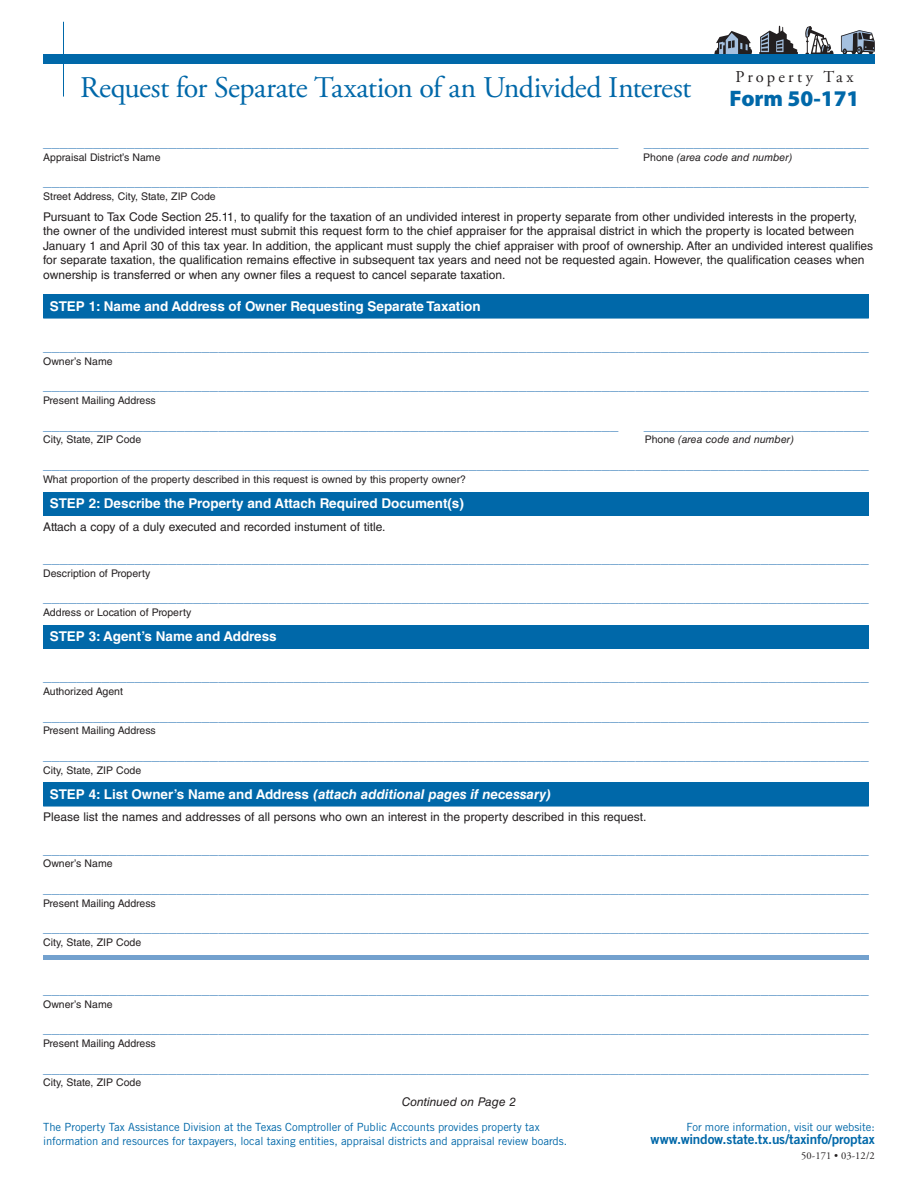
<style>
.page{position:relative;width:918px;height:1188px;background:#fff}
.page>*{position:absolute;margin:0;border:0;box-sizing:border-box;transform-origin:0 0}
.Title{font:30px "Adobe Garamond Pro";letter-spacing:-.025em;color:#0068a9}
.FORM{font:900 22.5px "Myriad Pro";color:#0068a9}
.Property_Tax_Header{font:16.5px "Adobe Garamond Pro";letter-spacing:.185em;color:#231f20}
.Line{font:15px "Helvetica LT Std";color:#5b94c6}
.Divider_Bar{font:700 13.5px "Helvetica LT Std";color:#fff}
.Divider_Bar-2{font:italic 700 13.5px "Helvetica LT Std";color:#fff}
.t1{font:13.5px "Trade Gothic LT Std Bd 2";letter-spacing:-.01em;color:#0068a9}
.Intro_Text{font:12px/14.4px "Helvetica LT Std";color:#231f20}
.Body_text{font:12px "Helvetica LT Std";color:#231f20}
.Body_text-2{font:italic 12px "Helvetica LT Std";color:#231f20}
.t2{font:11.25px/13.5px "Trade Gothic LT Std";letter-spacing:-.005em;color:#0068a9}
.Text_Below_Line{font:10.5px "Helvetica LT Std";color:#231f20}
.Text_Below_Line-2{font:italic 10.5px "Helvetica LT Std";color:#231f20}
.Form_Number_at_Botto{font:10.5px "Adobe Garamond Pro";letter-spacing:.01em;color:#231f20}
.s1{font-style:normal}
</style>
<div class="page">
<svg style="left:759px;top:26px;width:39px;height:28px"></svg>
<svg style="left:714px;top:31px;width:38px;height:23px"></svg>
<svg style="left:805px;top:26px;width:29px;height:28px"></svg>
<svg style="left:841px;top:30px;width:34px;height:24px"></svg>
<div style="left:43px;top:54px;width:832px;height:10px;background:#0068a9"></div>
<hr style="left:63px;top:22px;width:1px;height:75px;background:#0068a9">
<div style="left:43px;top:295px;width:826px;height:23px;background:#0068a9"></div>
<hr style="left:43px;top:318px;width:826px;height:1px;background:#0068a9">
<div style="left:43px;top:492px;width:826px;height:23px;background:#0068a9"></div>
<hr style="left:43px;top:515px;width:826px;height:1px;background:#0068a9">
<div style="left:43px;top:625px;width:826px;height:23px;background:#0068a9"></div>
<hr style="left:43px;top:648px;width:826px;height:1px;background:#0068a9">
<div style="left:43px;top:783px;width:826px;height:23px;background:#0068a9"></div>
<hr style="left:43px;top:806px;width:826px;height:1px;background:#0068a9">
<div style="left:43px;top:955px;width:826px;height:5px;background:#73a1ce"></div>
<p class="Title" style="left:80px;top:69px;width:613px">Request for Separate Taxation of an Undivided Interest</p>
<p class="Property_Tax_Header" style="left:735px;top:67px;width:120px">Property Tax</p>
<p class="FORM" style="left:730px;top:86px;width:131px">Form 50-171</p>
<p class="Line" style="left:43px;top:133px;width:577px">_____________________________________________________________________</p>
<p class="Line" style="left:644px;top:133px;width:227px">___________________________</p>
<p class="Text_Below_Line" style="left:43px;top:151px;width:119px">Appraisal District’s Name</p>
<p class="Text_Below_Line-2" style="left:643px;top:151px;width:151px"><span class="s1">Phone</span> (area code and number)</p>
<p class="Line" style="left:43px;top:172px;width:827px">___________________________________________________________________________________________________</p>
<p class="Text_Below_Line" style="left:43px;top:190px;width:174px">Street Address, City, State, ZIP Code</p>
<p class="Intro_Text" style="left:43px;top:210px;width:831px">Pursuant to Tax Code Section 25.11, to qualify for the taxation of an undivided interest in property separate from other undivided interests in the property, the owner of the undivided interest must submit this request form to the chief appraiser for the appraisal district in which the property is located between January 1 and April 30 of this tax year. In addition, the applicant must supply the chief appraiser with proof of ownership. After an undivided interest qualifies for separate taxation, the qualification remains effective in subsequent tax years and need not be requested again. However, the qualification ceases when ownership is transferred or when any owner files a request to cancel separate taxation.</p>
<p class="Divider_Bar" style="left:50px;top:298px;width:432px">STEP 1: Name and Address of Owner Requesting Separate Taxation</p>
<p class="Line" style="left:43px;top:337px;width:827px">___________________________________________________________________________________________________</p>
<p class="Text_Below_Line" style="left:43px;top:355px;width:71px">Owner’s Name</p>
<p class="Line" style="left:43px;top:377px;width:827px">___________________________________________________________________________________________________</p>
<p class="Text_Below_Line" style="left:43px;top:394px;width:114px">Present Mailing Address</p>
<p class="Line" style="left:43px;top:416px;width:577px">_____________________________________________________________________</p>
<p class="Line" style="left:644px;top:416px;width:227px">___________________________</p>
<p class="Text_Below_Line" style="left:43px;top:434px;width:100px">City, State, ZIP Code</p>
<p class="Text_Below_Line-2" style="left:645px;top:434px;width:151px"><span class="s1">Phone</span> (area code and number)</p>
<p class="Line" style="left:43px;top:455px;width:827px">___________________________________________________________________________________________________</p>
<p class="Text_Below_Line" style="left:43px;top:473px;width:424px">What proportion of the property described in this request is owned by this property owner?</p>
<p class="Divider_Bar" style="left:50px;top:495px;width:416px">STEP 2: Describe the Property and Attach Required Document(s)</p>
<p class="Body_text" style="left:43px;top:519px;width:344px">Attach a copy of a duly executed and recorded instument of title.</p>
<p class="Line" style="left:43px;top:549px;width:827px">___________________________________________________________________________________________________</p>
<p class="Text_Below_Line" style="left:43px;top:567px;width:109px">Description of Property</p>
<p class="Line" style="left:43px;top:588px;width:827px">___________________________________________________________________________________________________</p>
<p class="Text_Below_Line" style="left:43px;top:606px;width:150px">Address or Location of Property</p>
<p class="Divider_Bar" style="left:50px;top:628px;width:228px">STEP 3: Agent’s Name and Address</p>
<p class="Line" style="left:43px;top:667px;width:827px">___________________________________________________________________________________________________</p>
<p class="Text_Below_Line" style="left:43px;top:685px;width:81px">Authorized Agent</p>
<p class="Line" style="left:43px;top:707px;width:827px">___________________________________________________________________________________________________</p>
<p class="Text_Below_Line" style="left:43px;top:725px;width:114px">Present Mailing Address</p>
<p class="Line" style="left:43px;top:746px;width:827px">___________________________________________________________________________________________________</p>
<p class="Text_Below_Line" style="left:43px;top:764px;width:100px">City, State, ZIP Code</p>
<p class="Divider_Bar-2" style="left:50px;top:786px;width:503px"><span class="s1">STEP 4: List Owner’s Name and Address</span> (attach additional pages if necessary)</p>
<p class="Body_text" style="left:43px;top:810px;width:605px">Please list the names and addresses of all persons who own an interest in the property described in this request.</p>
<p class="Line" style="left:43px;top:840px;width:827px">___________________________________________________________________________________________________</p>
<p class="Text_Below_Line" style="left:43px;top:858px;width:71px">Owner’s Name</p>
<p class="Line" style="left:43px;top:879px;width:827px">___________________________________________________________________________________________________</p>
<p class="Text_Below_Line" style="left:43px;top:897px;width:114px">Present Mailing Address</p>
<p class="Line" style="left:43px;top:918px;width:827px">___________________________________________________________________________________________________</p>
<p class="Text_Below_Line" style="left:43px;top:936px;width:100px">City, State, ZIP Code</p>
<p class="Line" style="left:43px;top:980px;width:827px">___________________________________________________________________________________________________</p>
<p class="Text_Below_Line" style="left:43px;top:998px;width:71px">Owner’s Name</p>
<p class="Line" style="left:43px;top:1019px;width:827px">___________________________________________________________________________________________________</p>
<p class="Text_Below_Line" style="left:43px;top:1037px;width:114px">Present Mailing Address</p>
<p class="Line" style="left:43px;top:1059px;width:827px">___________________________________________________________________________________________________</p>
<p class="Text_Below_Line" style="left:43px;top:1077px;width:100px">City, State, ZIP Code</p>
<p class="Body_text-2" style="left:402px;top:1095px;width:116px">Continued on Page 2</p>
<p class="t2" style="left:43px;top:1120px;width:526px">The Property Tax Assistance Division at the Texas Comptroller of Public Accounts provides property tax information and resources for taxpayers, local taxing entities, appraisal districts and appraisal review boards.</p>
<p class="t2" style="left:686px;top:1120px;width:190px">For more information, visit our website:</p>
<p class="t1" style="left:651px;top:1131px;width:226px">www.window.state.tx.us/taxinfo/proptax</p>
<p class="Form_Number_at_Botto" style="left:801px;top:1149px;width:75px">50-171 • 03-12/2</p>
</div>
